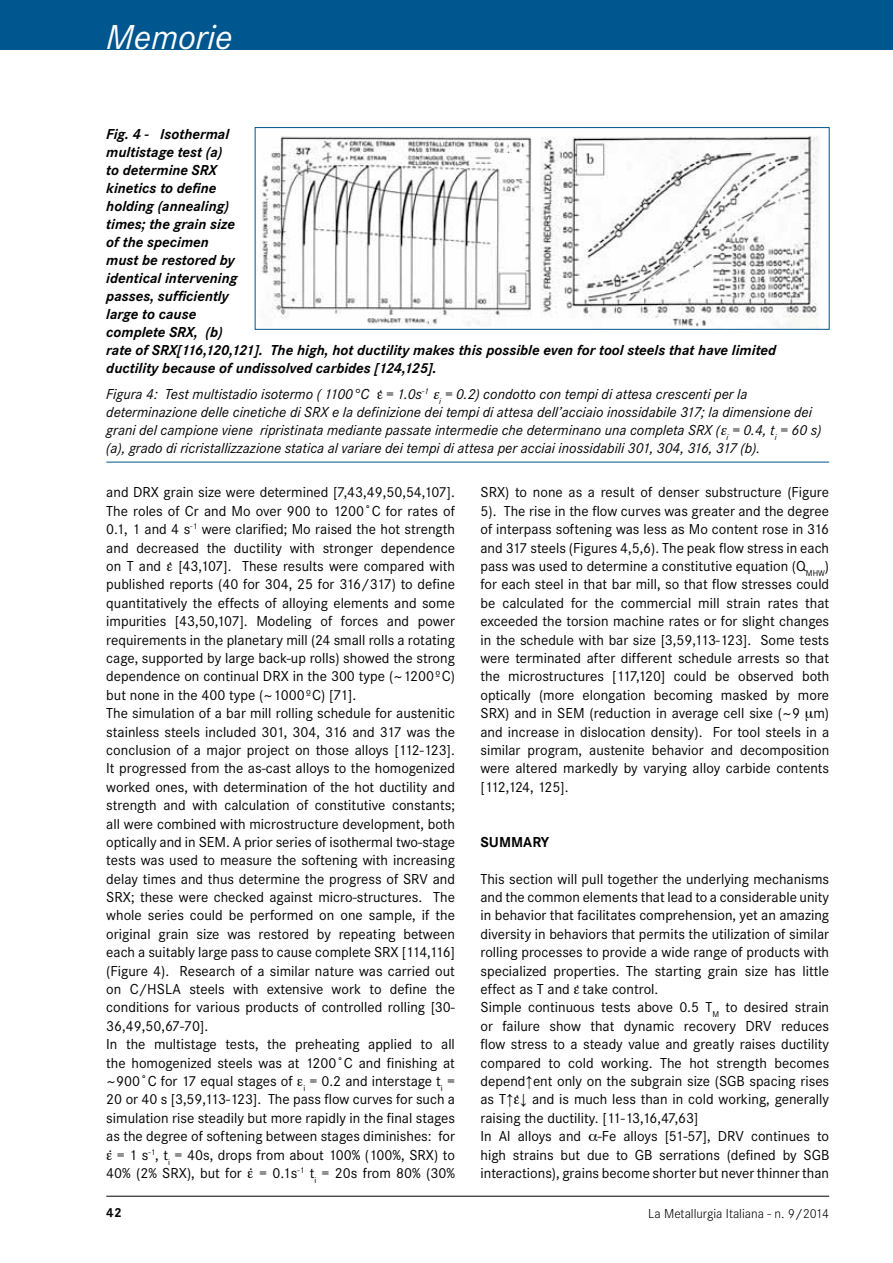
<style>
.page{position:relative;width:893px;height:1263px;background:#fff}
.page>*{position:absolute;margin:0;border:0;box-sizing:border-box;transform-origin:0 0}
.t1{font:italic 36px "Corporate S";color:#fff}
.t2{font:15px/18.5px "Corporate S";color:#000;text-align:justify}
.t3{font:italic 15px/18px "Corporate S";color:#000}
.t4{font:italic 700 15px/18px "Corporate S";color:#000}
.t5{font:700 15px "Corporate S";color:#000}
.t6{font:300 13.5px "Corporate S";color:#000}
.t7{font:700 13.5px "Corporate S";color:#000}
.s1{font-family:"Times New Roman"}
</style>
<div class="page">
<div style="left:0;top:0;width:893px;height:50px;background:#00568e"></div>
<hr style="left:106px;top:1196px;width:723px;height:1px;background:#000">
<img style="left:257px;top:135px;width:562px;height:193px">
<div style="left:255px;top:127px;width:575px;height:203px;border:1px solid #00568e"></div>
<hr style="left:106px;top:462px;width:723px;height:1px;background:#00568e">
<h1 class="t1" style="left:106px;top:17px;width:128px">Memorie</h1>
<p class="t4" style="left:106px;top:125px;width:671px">Fig. 4 - Isothermal<br>multistage test (a)<br>to determine SRX<br>kinetics to define<br>holding (annealing)<br>times; the grain size<br>of the specimen<br>must be restored by<br>identical intervening<br>passes, sufficiently<br>large to cause<br>complete SRX, (b)<br>rate of SRX[116,120,121]. The high, hot ductility makes this possible even for tool steels that have limited ductility because of undissolved carbides [124,125].</p>
<p class="t3" style="left:106px;top:385px;width:717px">Figura 4: Test multistadio isotermo ( 1100°C = 1.0s<sup>-1</sup> <sub>i</sub> = 0.2) condotto con tempi di attesa crescenti per la determinazione delle cinetiche di SRX e la definizione dei tempi di attesa dell’acciaio inossidabile 317; la dimensione dei grani del campione viene ripristinata mediante passate intermedie che determinano una completa SRX ( <sub>i</sub> = 0.4, t<sub>i</sub> = 60 s) (a), grado di ricristallizzazione statica al variare dei tempi di attesa per acciai inossidabili 301, 304, 316, 317 (b).</p>
<p class="t2" style="left:106px;top:483px;width:350px">and DRX grain size were determined [7,43,49,50,54,107].</p>
<p class="t2" style="left:106px;top:502px;width:350px">The roles of Cr and Mo over 900 to 1200˚C for rates of</p>
<p class="t2" style="left:106px;top:520px;width:350px">0.1, 1 and 4 s<sup>-1</sup> were clarified; Mo raised the hot strength</p>
<p class="t2" style="left:106px;top:538px;width:350px">and decreased the ductility with stronger dependence</p>
<p class="t2" style="left:106px;top:557px;width:350px">on T and [43,107]. These results were compared with</p>
<p class="t2" style="left:106px;top:575px;width:350px">published reports (40 for 304, 25 for 316/317) to define</p>
<p class="t2" style="left:106px;top:594px;width:350px">quantitatively the effects of alloying elements and some</p>
<p class="t2" style="left:106px;top:612px;width:350px">impurities [43,50,107]. Modeling of forces and power</p>
<p class="t2" style="left:106px;top:630px;width:350px">requirements in the planetary mill (24 small rolls a rotating</p>
<p class="t2" style="left:106px;top:649px;width:350px">cage, supported by large back-up rolls) showed the strong</p>
<p class="t2" style="left:106px;top:667px;width:350px">dependence on continual DRX in the 300 type (~1200ºC)</p>
<p class="t2" style="left:106px;top:686px;width:251px">but none in the 400 type (~1000ºC) [71].</p>
<p class="t2" style="left:106px;top:704px;width:350px">The simulation of a bar mill rolling schedule for austenitic</p>
<p class="t2" style="left:106px;top:722px;width:350px">stainless steels included 301, 304, 316 and 317 was the</p>
<p class="t2" style="left:106px;top:741px;width:350px">conclusion of a major project on those alloys [112-123].</p>
<p class="t2" style="left:106px;top:759px;width:350px">It progressed from the as-cast alloys to the homogenized</p>
<p class="t2" style="left:106px;top:778px;width:350px">worked ones, with determination of the hot ductility and</p>
<p class="t2" style="left:106px;top:796px;width:350px">strength and with calculation of constitutive constants;</p>
<p class="t2" style="left:106px;top:814px;width:350px">all were combined with microstructure development, both</p>
<p class="t2" style="left:106px;top:833px;width:350px">optically and in SEM. A prior series of isothermal two-stage</p>
<p class="t2" style="left:106px;top:851px;width:350px">tests was used to measure the softening with increasing</p>
<p class="t2" style="left:106px;top:869px;width:350px">delay times and thus determine the progress of SRV and</p>
<p class="t2" style="left:106px;top:888px;width:350px">SRX; these were checked against micro-structures. The</p>
<p class="t2" style="left:106px;top:906px;width:350px">whole series could be performed on one sample, if the</p>
<p class="t2" style="left:106px;top:925px;width:350px">original grain size was restored by repeating between</p>
<p class="t2" style="left:106px;top:943px;width:350px">each a suitably large pass to cause complete SRX [114,116]</p>
<p class="t2" style="left:106px;top:961px;width:350px">(Figure 4). Research of a similar nature was carried out</p>
<p class="t2" style="left:106px;top:980px;width:350px">on C/HSLA steels with extensive work to define the</p>
<p class="t2" style="left:106px;top:998px;width:350px">conditions for various products of controlled rolling [30-</p>
<p class="t2" style="left:106px;top:1017px;width:104px">36,49,50,67-70].</p>
<p class="t2" style="left:106px;top:1035px;width:350px">In the multistage tests, the preheating applied to all</p>
<p class="t2" style="left:106px;top:1053px;width:350px">the homogenized steels was at 1200˚C and finishing at</p>
<p class="t2" style="left:106px;top:1072px;width:350px">~900˚C for 17 equal stages of <sub>i</sub> = 0.2 and interstage t<sub>i</sub> =</p>
<p class="t2" style="left:106px;top:1090px;width:350px">20 or 40 s [3,59,113-123]. The pass flow curves for such a</p>
<p class="t2" style="left:106px;top:1109px;width:350px">simulation rise steadily but more rapidly in the final stages</p>
<p class="t2" style="left:106px;top:1127px;width:350px">as the degree of softening between stages diminishes: for</p>
<p class="t2" style="left:117px;top:1145px;width:340px">= 1 s<sup>-1</sup>, t<sub>i</sub> = 40s, drops from about 100% (100%, SRX) to</p>
<p class="t2" style="left:106px;top:1164px;width:350px">40% (2% SRX), but for = 0.1s<sup>-1</sup> t<sub>i</sub> = 20s from 80% (30%</p>
<p class="t2" style="left:480px;top:483px;width:350px">SRX) to none as a result of denser substructure (Figure 5). The rise in the flow curves was greater and the degree of interpass softening was less as Mo content rose in 316 and 317 steels (Figures 4,5,6). The peak flow stress in each pass was used to determine a constitutive equation (Q<sub>MHW</sub>) for each steel in that bar mill, so that flow stresses could be calculated for the commercial mill strain rates that exceeded the torsion machine rates or for slight changes in the schedule with bar size [3,59,113-123]. Some tests were terminated after different schedule arrests so that the microstructures [117,120] could be observed both optically (more elongation becoming masked by more SRX) and in SEM (reduction in average cell sixe (~9 m) and increase in dislocation density). For tool steels in a similar program, austenite behavior and decomposition were altered markedly by varying alloy carbide contents [112,124, 125].</p>
<p class="t5" style="left:480px;top:833px;width:70px">SUMMARY</p>
<p class="t2" style="left:480px;top:869px;width:350px;text-align:left">This section will pull together the underlying mechanisms and the common elements that lead to a considerable unity in behavior that facilitates comprehension, yet an amazing diversity in behaviors that permits the utilization of similar rolling processes to provide a wide range of products with specialized properties. The starting grain size has little effect as T and take control.<br>Simple continuous tests above 0.5 T<sub>M</sub> to desired strain or failure show that dynamic recovery DRV reduces flow stress to a steady value and greatly raises ductility compared to cold working. The hot strength becomes depend<span class="s1">↑</span>ent only on the subgrain size (SGB spacing rises as T<span class="s1">↑ ↓</span> and is much less than in cold working, generally raising the ductility. [11-13,16,47,63]<br>In Al alloys and -Fe alloys [51-57], DRV continues to high strains but due to GB serrations (defined by SGB interactions), grains become shorter but never thinner than</p>
<p class="t7" style="left:106px;top:1205px;width:17px">42</p>
<p class="t6" style="left:648px;top:1206px;width:182px">La Metallurgia Italiana - n. 9/2014</p>
</div>
